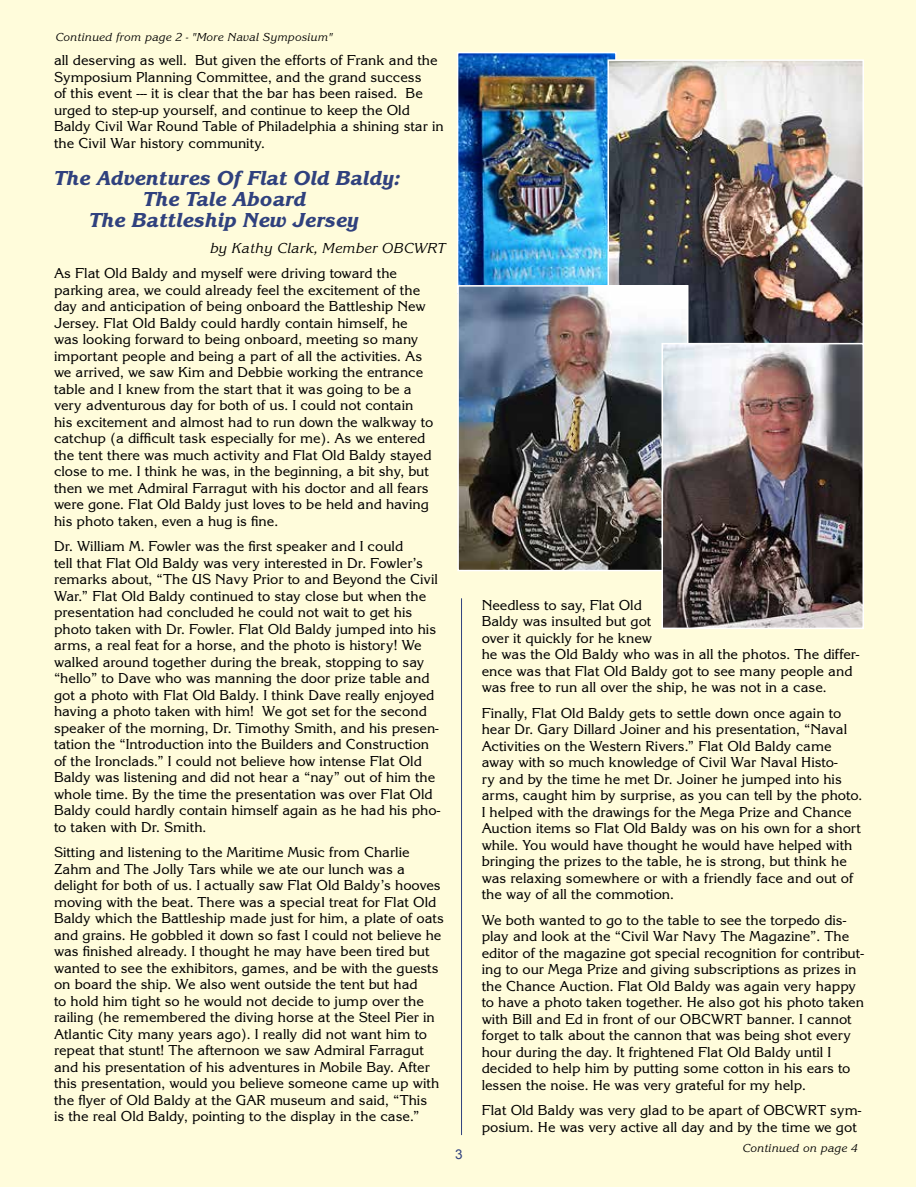
<style>
.page{position:relative;width:918px;height:1188px;background:#fff}
.page>*{position:absolute;margin:0;border:0;box-sizing:border-box;transform-origin:0 0}
.t1{font:21px/21px "Korinna Extra Bold Italic DTC";color:#30417e;text-align:center}
.t2{font:15px/16.5px "Korinna Regular DTC";color:#000}
.t3{font:15px "Korinna Regular Italic DTC";color:#000}
.t4{font:13.5px "Arial";color:#30417e}
.t5{font:12px "Korinna Regular Italic DTC";color:#000}
</style>
<div class="page">
<div style="left:0;top:0;width:915px;height:1187px;background:#fffcdb"></div>
<img style="left:460px;top:55px;width:154px;height:230px">
<div style="left:457px;top:52px;width:160px;height:242px;border:2px solid #fff"></div>
<img style="left:611px;top:62px;width:250px;height:281px">
<div style="left:608px;top:59px;width:256px;height:287px;border:2px solid #fff"></div>
<hr style="left:461px;top:598px;width:1px;height:537px;background:#30417e">
<img style="left:460px;top:288px;width:225px;height:280px">
<div style="left:457px;top:285px;width:231px;height:286px;border:2px solid #fff"></div>
<img style="left:665px;top:346px;width:196px;height:280px">
<div style="left:662px;top:343px;width:202px;height:286px;border:2px solid #fff"></div>
<p class="t5" style="left:56px;top:31px;width:279px">Continued from page 2 - "More Naval Symposium"</p>
<p class="t2" style="left:54px;top:52px;width:391px">all deserving as well. But given the efforts of Frank and the Symposium Planning Committee, and the grand success<br>of this event --- it is clear that the bar has been raised. Be urged to step-up yourself, and continue to keep the Old Baldy Civil War Round Table of Philadelphia a shining star in the Civil War history community.</p>
<h1 class="t1" style="left:54px;top:168px;width:348px">The Adventures Of Flat Old Baldy:<br>The Tale Aboard<br>The Battleship New Jersey</h1>
<p class="t3" style="left:210px;top:240px;width:237px">by Kathy Clark, Member OBCWRT</p>
<p class="t2" style="left:54px;top:265px;width:381px">As Flat Old Baldy and myself were driving toward the parking area, we could already feel the excitement of the day and anticipation of being onboard the Battleship New Jersey. Flat Old Baldy could hardly contain himself, he was looking forward to being onboard, meeting so many important people and being a part of all the activities. As we arrived, we saw Kim and Debbie working the entrance table and I knew from the start that it was going to be a very adventurous day for both of us. I could not contain his excitement and almost had to run down the walkway to catchup (a difficult task especially for me). As we entered the tent there was much activity and Flat Old Baldy stayed close to me. I think he was, in the beginning, a bit shy, but then we met Admiral Farragut with his doctor and all fears were gone. Flat Old Baldy just loves to be held and having his photo taken, even a hug is fine.</p>
<p class="t2" style="left:54px;top:538px;width:388px">Dr. William M. Fowler was the first speaker and I could<br>tell that Flat Old Baldy was very interested in Dr. Fowler’s remarks about, “The US Navy Prior to and Beyond the Civil War.” Flat Old Baldy continued to stay close but when the presentation had concluded he could not wait to get his photo taken with Dr. Fowler. Flat Old Baldy jumped into his arms, a real feat for a horse, and the photo is history! We walked around together during the break, stopping to say “hello” to Dave who was manning the door prize table and got a photo with Flat Old Baldy. I think Dave really enjoyed having a photo taken with him! We got set for the second speaker of the morning, Dr. Timothy Smith, and his presen&shy;tation the “Introduction into the Builders and Construction of the Ironclads.” I could not believe how intense Flat Old Baldy was listening and did not hear a “nay” out of him the whole time. By the time the presentation was over Flat Old Baldy could hardly contain himself again as he had his pho&shy;to taken with Dr. Smith.</p>
<p class="t2" style="left:54px;top:844px;width:391px">Sitting and listening to the Maritime Music from Charlie Zahm and The Jolly Tars while we ate our lunch was a delight for both of us. I actually saw Flat Old Baldy’s hooves moving with the beat. There was a special treat for Flat Old Baldy which the Battleship made just for him, a plate of oats and grains. He gobbled it down so fast I could not believe he was finished already. I thought he may have been tired but wanted to see the exhibitors, games, and be with the guests on board the ship. We also went outside the tent but had<br>to hold him tight so he would not decide to jump over the railing (he remembered the diving horse at the Steel Pier in Atlantic City many years ago). I really did not want him to repeat that stunt! The afternoon we saw Admiral Farragut and his presentation of his adventures in Mobile Bay. After this presentation, would you believe someone came up with the flyer of Old Baldy at the GAR museum and said, “This<br>is the real Old Baldy, pointing to the display in the case.”</p>
<p class="t4" style="left:455px;top:1145px;width:9px">3</p>
<p class="t2" style="left:482px;top:597px;width:379px">Needless to say, Flat Old<br>Baldy was insulted but got<br>over it quickly for he knew<br>he was the Old Baldy who was in all the photos. The differ&shy;ence was that Flat Old Baldy got to see many people and was free to run all over the ship, he was not in a case.</p>
<p class="t2" style="left:482px;top:705px;width:382px">Finally, Flat Old Baldy gets to settle down once again to hear Dr. Gary Dillard Joiner and his presentation, “Naval Activities on the Western Rivers.” Flat Old Baldy came away with so much knowledge of Civil War Naval Histo-<br>ry and by the time he met Dr. Joiner he jumped into his arms, caught him by surprise, as you can tell by the photo.<br>I helped with the drawings for the Mega Prize and Chance Auction items so Flat Old Baldy was on his own for a short while. You would have thought he would have helped with bringing the prizes to the table, he is strong, but think he was relaxing somewhere or with a friendly face and out of the way of all the commotion.</p>
<p class="t2" style="left:482px;top:912px;width:384px">We both wanted to go to the table to see the torpedo dis&shy;play and look at the “Civil War Navy The Magazine”. The editor of the magazine got special recognition for contribut&shy;ing to our Mega Prize and giving subscriptions as prizes in the Chance Auction. Flat Old Baldy was again very happy to have a photo taken together. He also got his photo taken with Bill and Ed in front of our OBCWRT banner. I cannot forget to talk about the cannon that was being shot every hour during the day. It frightened Flat Old Baldy until I decided to help him by putting some cotton in his ears to lessen the noise. He was very grateful for my help.</p>
<p class="t2" style="left:482px;top:1102px;width:381px">Flat Old Baldy was very glad to be apart of OBCWRT sym&shy;posium. He was very active all day and by the time we got</p>
<p class="t5" style="left:742px;top:1141px;width:117px">Continued on page 4</p>
</div>
